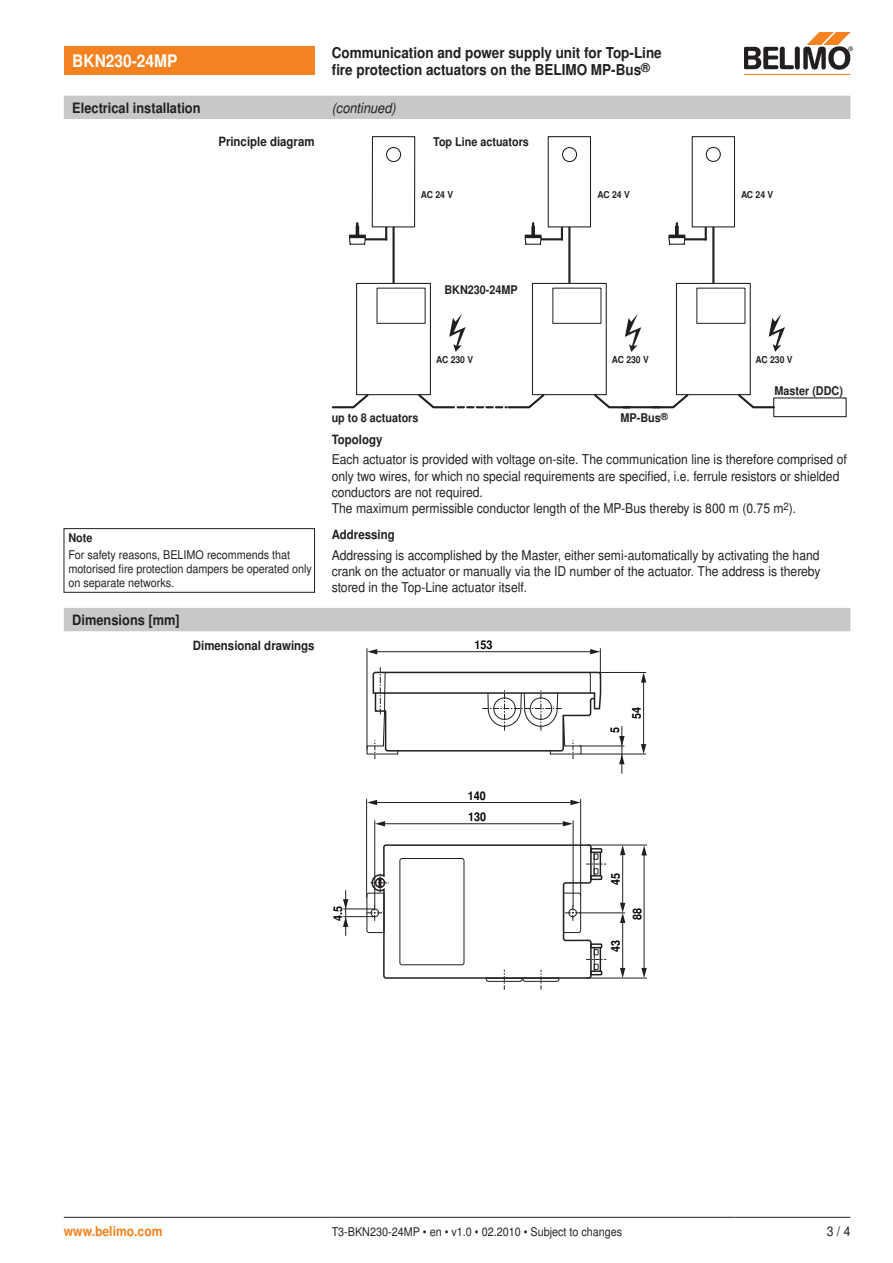
<style>
.page{position:relative;width:893px;height:1263px;background:#fff}
.page>*{position:absolute;margin:0;border:0;box-sizing:border-box;transform-origin:0 0}
.Überschrift_2_invers{font:700 17.25px "Nimbus Sans BEL";color:#fff;scale:.9 1}
.Überschrift_2{font:700 15px/16.5px "Nimbus Sans BEL";color:#231f20;scale:.9 1}
.Überschrift_Kapitel{font:700 14.25px "Nimbus Sans BEL";color:#231f20;scale:.9 1}
.Überschrift_Kapitel-2{font:italic 14.25px "Nimbus Sans BEL";color:#231f20;scale:.9 1}
.Lauftext_9{font:13.5px/16.2px "Nimbus Sans BEL";color:#231f20;scale:.9 1}
.www_links{font:700 13.5px "Nimbus Sans BEL";color:#f58220;scale:.9 1}
.Zahl_Seite_rechts{font:13.5px "Nimbus Sans BEL";color:#231f20;scale:.9 1}
.Marginalien{font:700 12.75px "Nimbus Sans BEL";color:#231f20;scale:.9 1}
.Titel_3{font:700 12.75px "Nimbus Sans BEL";color:#231f20;scale:.9 1}
.Lauftext_8{font:12px/14.4px "Nimbus Sans BEL";color:#231f20;scale:.9 1}
.Tabellentext{font:700 12px "Nimbus Sans BEL";color:#231f20;scale:.9 1}
.t1{font:700 12px "Nimbus Sans BEL";color:#000;scale:.9 1}
.Hinweise_Titel{font:700 12px "Nimbus Sans BEL";color:#231f20;scale:.9 1}
.t2{font:700 9.6px "Nimbus Sans BEL";color:#231f20;scale:.9 1}
</style>
<div class="page">
<div style="left:64px;top:47px;width:251px;height:28px;background:#f58220"></div>
<hr style="left:744px;top:74px;width:106px;height:1px;background:#f58220">
<svg style="left:744px;top:33px;width:109px;height:37px"></svg>
<hr style="left:64px;top:1217px;width:268px;height:1px;background:#231f20">
<hr style="left:332px;top:1217px;width:404px;height:1px;background:#231f20">
<hr style="left:736px;top:1217px;width:114px;height:1px;background:#231f20">
<div style="left:64px;top:96px;width:786px;height:23px;background:#c7c8ca"></div>
<div style="left:773px;top:397px;width:74px;height:20px;border:1px solid #231f20"></div>
<svg style="left:332px;top:136px;width:453px;height:273px"></svg>
<div style="left:64px;top:528px;width:251px;height:64px;border:1px solid #231f20"></div>
<div style="left:64px;top:608px;width:786px;height:23px;background:#c7c8ca"></div>
<svg style="left:367px;top:667px;width:235px;height:92px"></svg>
<hr style="left:372px;top:651px;width:223px;height:1px;background:#231f20">
<svg style="left:590px;top:649px;width:10px;height:5px"></svg>
<svg style="left:368px;top:649px;width:9px;height:5px"></svg>
<hr style="left:367px;top:648px;width:1px;height:102px;background:#231f20">
<hr style="left:600px;top:648px;width:1px;height:31px;background:#231f20">
<hr style="left:622px;top:726px;width:1px;height:48px;background:#231f20">
<svg style="left:619px;top:755px;width:6px;height:9px"></svg>
<svg style="left:619px;top:736px;width:6px;height:10px"></svg>
<hr style="left:579px;top:746px;width:45px;height:1px;background:#231f20">
<hr style="left:581px;top:754px;width:65px;height:1px;background:#231f20">
<hr style="left:643px;top:678px;width:1px;height:70px;background:#231f20">
<svg style="left:641px;top:673px;width:5px;height:9px"></svg>
<svg style="left:641px;top:744px;width:5px;height:10px"></svg>
<hr style="left:594px;top:672px;width:52px;height:1px;background:#231f20">
<svg style="left:366px;top:844px;width:240px;height:146px"></svg>
<hr style="left:345px;top:890px;width:1px;height:46px;background:#231f20">
<svg style="left:343px;top:917px;width:5px;height:10px"></svg>
<svg style="left:343px;top:899px;width:5px;height:10px"></svg>
<hr style="left:343px;top:909px;width:32px;height:1px;background:#231f20">
<hr style="left:343px;top:916px;width:32px;height:1px;background:#231f20">
<hr style="left:380px;top:823px;width:188px;height:1px;background:#231f20">
<svg style="left:563px;top:821px;width:10px;height:5px"></svg>
<svg style="left:375px;top:821px;width:10px;height:5px"></svg>
<hr style="left:374px;top:820px;width:1px;height:87px;background:#231f20">
<hr style="left:573px;top:820px;width:1px;height:87px;background:#231f20">
<hr style="left:372px;top:802px;width:204px;height:1px;background:#231f20">
<svg style="left:570px;top:800px;width:10px;height:5px"></svg>
<svg style="left:367px;top:800px;width:10px;height:5px"></svg>
<hr style="left:580px;top:799px;width:1px;height:97px;background:#231f20">
<hr style="left:622px;top:850px;width:1px;height:56px;background:#231f20">
<svg style="left:620px;top:846px;width:5px;height:9px"></svg>
<hr style="left:587px;top:845px;width:60px;height:1px;background:#231f20">
<hr style="left:579px;top:913px;width:46px;height:1px;background:#231f20">
<hr style="left:622px;top:918px;width:1px;height:54px;background:#231f20">
<svg style="left:620px;top:903px;width:5px;height:20px"></svg>
<svg style="left:620px;top:968px;width:5px;height:10px"></svg>
<hr style="left:586px;top:978px;width:61px;height:1px;background:#231f20">
<hr style="left:644px;top:851px;width:1px;height:121px;background:#231f20">
<svg style="left:641px;top:845px;width:6px;height:10px"></svg>
<svg style="left:641px;top:968px;width:6px;height:10px"></svg>
<hr style="left:366px;top:799px;width:1px;height:99px;background:#231f20">
<p class="Überschrift_2_invers" style="left:72px;top:51px;width:118px">BKN230-24MP</p>
<p class="Überschrift_2" style="left:332px;top:45px;width:368px">Communication and power supply unit for Top-Line fire protection actuators on the BELIMO MP-Bus<sup>®</sup></p>
<p class="Überschrift_Kapitel" style="left:72px;top:99px;width:144px">Electrical installation</p>
<p class="Überschrift_Kapitel-2" style="left:332px;top:99px;width:73px">(continued)</p>
<p class="Marginalien" style="left:218px;top:133px;width:108px">Principle diagram</p>
<p class="Tabellentext" style="left:433px;top:135px;width:108px">Top Line actuators</p>
<p class="t2" style="left:421px;top:189px;width:37px">AC 24 V</p>
<p class="t2" style="left:598px;top:189px;width:37px">AC 24 V</p>
<p class="t2" style="left:741px;top:189px;width:37px">AC 24 V</p>
<p class="Tabellentext" style="left:444px;top:283px;width:83px">BKN230-24MP</p>
<p class="t2" style="left:436px;top:354px;width:43px">AC 230 V</p>
<p class="t2" style="left:612px;top:354px;width:43px">AC 230 V</p>
<p class="t2" style="left:756px;top:354px;width:43px">AC 230 V</p>
<p class="Tabellentext" style="left:775px;top:383px;width:77px">Master (DDC)</p>
<p class="Hinweise_Titel" style="left:68px;top:531px;width:28px">Note</p>
<p class="Lauftext_8" style="left:68px;top:547px;width:272px">For safety reasons, BELIMO recommends that motorised fire protection dampers be operated only on separate networks.</p>
<p class="Überschrift_Kapitel" style="left:72px;top:611px;width:121px">Dimensions [mm]</p>
<p class="Tabellentext" style="left:332px;top:411px;width:98px">up to 8 actuators</p>
<p class="Tabellentext" style="left:620px;top:411px;width:54px">MP-Bus<sup>®</sup></p>
<p class="Titel_3" style="left:332px;top:432px;width:58px">Topology</p>
<p class="Lauftext_9" style="left:332px;top:452px;width:574px">Each actuator is provided with voltage on-site. The communication line is therefore comprised of only two wires, for which no special requirements are specified, i.e. ferrule resistors or shielded conductors are not required.</p>
<p class="Lauftext_9" style="left:332px;top:500px;width:518px">The maximum permissible conductor length of the MP-Bus thereby is 800 m (0.75 m<sup>2</sup>).</p>
<p class="Titel_3" style="left:332px;top:527px;width:72px">Addressing</p>
<p class="Lauftext_9" style="left:332px;top:547px;width:545px;text-align:justify">Addressing is accomplished by the Master, either semi-automatically by activating the hand crank on the actuator or manually via the ID number of the actuator. The address is thereby stored in the Top-Line actuator itself.</p>
<p class="Marginalien" style="left:193px;top:638px;width:137px">Dimensional drawings</p>
<p class="t1" style="left:474px;top:637px;width:22px">153</p>
<p class="t1" style="left:468px;top:788px;width:22px">140</p>
<p class="t1" style="left:331px;top:921px;width:18px;rotate:-90deg">4.5</p>
<p class="t1" style="left:468px;top:810px;width:22px">130</p>
<p class="t1" style="left:608px;top:733px;width:8px;rotate:-90deg">5</p>
<p class="t1" style="left:630px;top:718px;width:15px;rotate:-90deg">54</p>
<p class="t1" style="left:609px;top:885px;width:15px;rotate:-90deg">45</p>
<p class="t1" style="left:609px;top:952px;width:15px;rotate:-90deg">43</p>
<p class="t1" style="left:630px;top:920px;width:15px;rotate:-90deg">88</p>
<p class="www_links" style="left:64px;top:1223px;width:111px">www.belimo.com</p>
<p class="Lauftext_8" style="left:332px;top:1225px;width:324px">T3-BKN230-24MP • en • v1.0 • 02.2010 • Subject to changes</p>
<p class="Zahl_Seite_rechts" style="left:837px;top:1223px;width:17px">/ 4</p>
</div>
